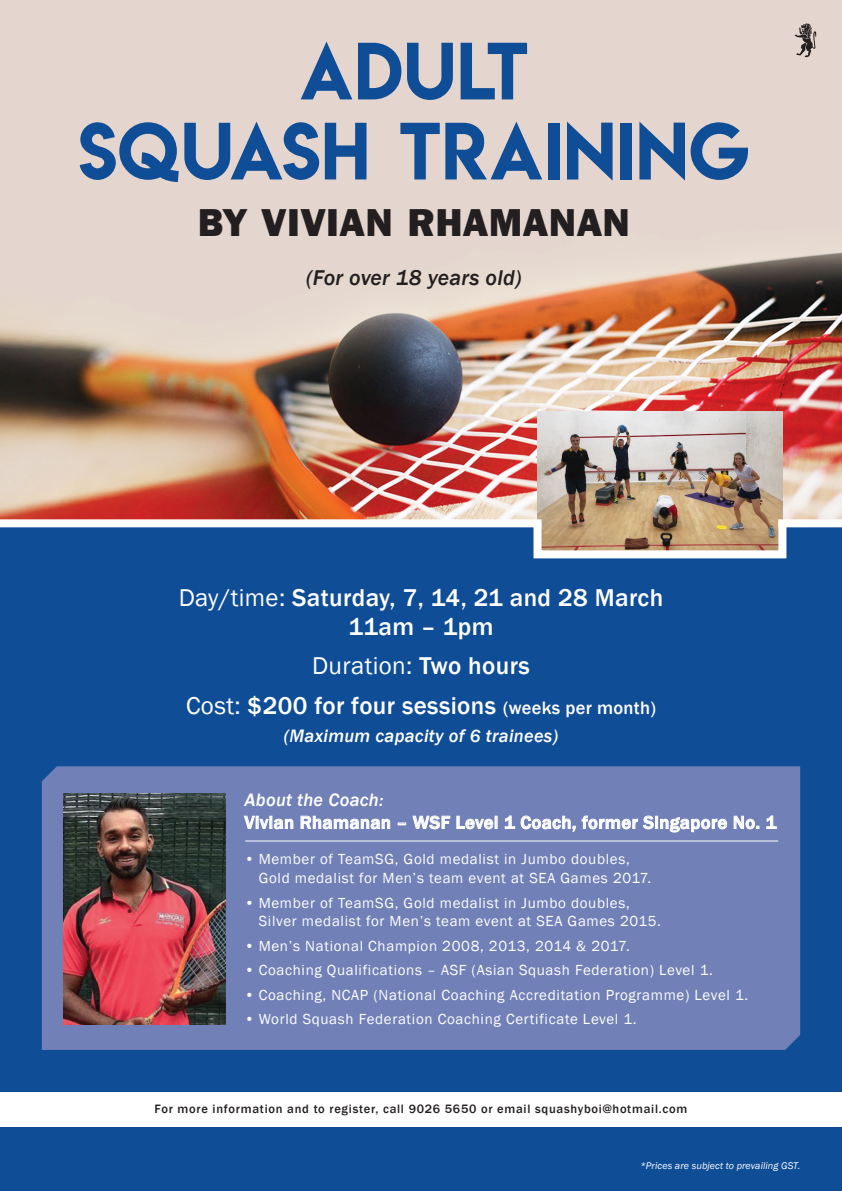
<style>
.page{position:relative;width:842px;height:1191px;background:#fff}
.page>*{position:absolute;margin:0;border:0;box-sizing:border-box;transform-origin:0 0}
.t1{font:72px/80px "Lemon Milk";letter-spacing:.01em;color:#0f4d96;text-align:center}
.t2{font:800 40px "Franklin Gothic";letter-spacing:.01em;color:#231f20}
.t3{font:500 25px/29px "Franklin Gothic";letter-spacing:.015em;color:#fff;text-align:center}
.t4{font:25px "Franklin Gothic";letter-spacing:.015em;color:#fff}
.t5{font:italic 500 22px "Franklin Gothic";letter-spacing:.01em;color:#231f20}
.t6{font:500 18.5px/22.2px "Franklin Gothic";letter-spacing:.025em;color:#fff}
.t7{font:italic 500 18.5px "Franklin Gothic";letter-spacing:.015em;color:#fff}
.t8{font:15px/18.8px "Franklin Gothic";letter-spacing:.045em;color:#fff}
.t9{font:500 12.5px "Franklin Gothic";letter-spacing:.06em;color:#231f20}
.t10{font:italic 10px "Franklin Gothic";letter-spacing:.01em;color:#fff}
.s1{font-weight:400}
.s2{font-weight:500}
.s3{font-size:18.5px}
.s4{font-style:italic}
</style>
<div class="page">
<div style="left:0;top:524px;width:842px;height:667px;background:#0f4d96"></div>
<img style="left:0;top:0;width:842px;height:519px">
<div style="left:0;top:1092px;width:842px;height:34px;background:#fff"></div>
<div style="left:42px;top:766px;width:758px;height:284px;background:#7180b6"></div>
<img style="left:537px;top:411px;width:245px;height:102px">
<svg style="left:794px;top:23px;width:22px;height:34px"></svg>
<div style="left:0;top:519px;width:541px;height:8px;background:#fff"></div>
<img style="left:529px;top:513px;width:261px;height:46px">
<div style="left:778px;top:519px;width:64px;height:8px;background:#fff"></div>
<img style="left:64px;top:793px;width:162px;height:231px">
<svg style="left:244px;top:815px;width:49px;height:14px"></svg>
<svg style="left:300px;top:815px;width:90px;height:14px"></svg>
<svg style="left:398px;top:822px;width:8px;height:3px"></svg>
<svg style="left:412px;top:815px;width:38px;height:14px"></svg>
<svg style="left:456px;top:815px;width:41px;height:14px"></svg>
<svg style="left:505px;top:815px;width:10px;height:14px"></svg>
<svg style="left:521px;top:815px;width:55px;height:16px"></svg>
<svg style="left:582px;top:815px;width:145px;height:17px;background:#9ba5cb"></svg>
<svg style="left:734px;top:815px;width:25px;height:14px"></svg>
<svg style="left:766px;top:815px;width:11px;height:14px"></svg>
<hr style="left:245px;top:840px;width:533px;height:1px;background:#fff">
<p class="t1" style="left:78px;top:31px;width:673px">ADULT<br>SQUASH TRAINING</p>
<p class="t2" style="left:198px;top:197px;width:434px">BY VIVIAN RHAMANAN</p>
<p class="t5" style="left:306px;top:264px;width:217px">(For over 18 years old)</p>
<p class="t3" style="left:179px;top:583px;width:486px"><span class="s1">Day/time:</span> Saturday, 7, 14, 21 and 28 March<br>11am – 1pm</p>
<p class="t4" style="left:312px;top:650px;width:219px">Duration: <span class="s2">Two hours</span></p>
<p class="t3" style="left:186px;top:691px;width:471px"><span class="s1">Cost:</span> $200 for four sessions <span class="s3">(weeks per month)</span></p>
<p class="t7" style="left:284px;top:724px;width:276px">(Maximum capacity of 6 trainees)</p>
<p class="t6" style="left:244px;top:789px;width:533px"><span class="s4">About the Coach:<br></span>Vivian Rhamanan – WSF Level 1 Coach, former Singapore No. 1</p>
<p class="t8" style="left:259px;top:850px;width:394px;text-indent:-14px">• Member of TeamSG, Gold medalist in Jumbo doubles,<br>Gold medalist for Men’s team event at SEA Games 2017.</p>
<p class="t8" style="left:259px;top:893px;width:404px;text-indent:-14px">• Member of TeamSG, Gold medalist in Jumbo doubles,<br>Silver medalist for Men’s team event at SEA Games 2015.</p>
<p class="t8" style="left:244px;top:936px;width:387px">• Men’s National Champion 2008, 2013, 2014 &amp; 2017.</p>
<p class="t8" style="left:244px;top:961px;width:470px">• Coaching Qualifications – ASF (Asian Squash Federation) Level 1.</p>
<p class="t8" style="left:244px;top:985px;width:505px">• Coaching, NCAP (National Coaching Accreditation Programme) Level 1.</p>
<p class="t8" style="left:244px;top:1010px;width:394px">• World Squash Federation Coaching Certificate Level 1.</p>
<p class="t9" style="left:155px;top:1101px;width:534px">For more information and to register, call 9026 5650 or email squashyboi@hotmail.com</p>
<p class="t10" style="left:640px;top:1159px;width:162px">*Prices are subject to prevailing GST.</p>
</div>
